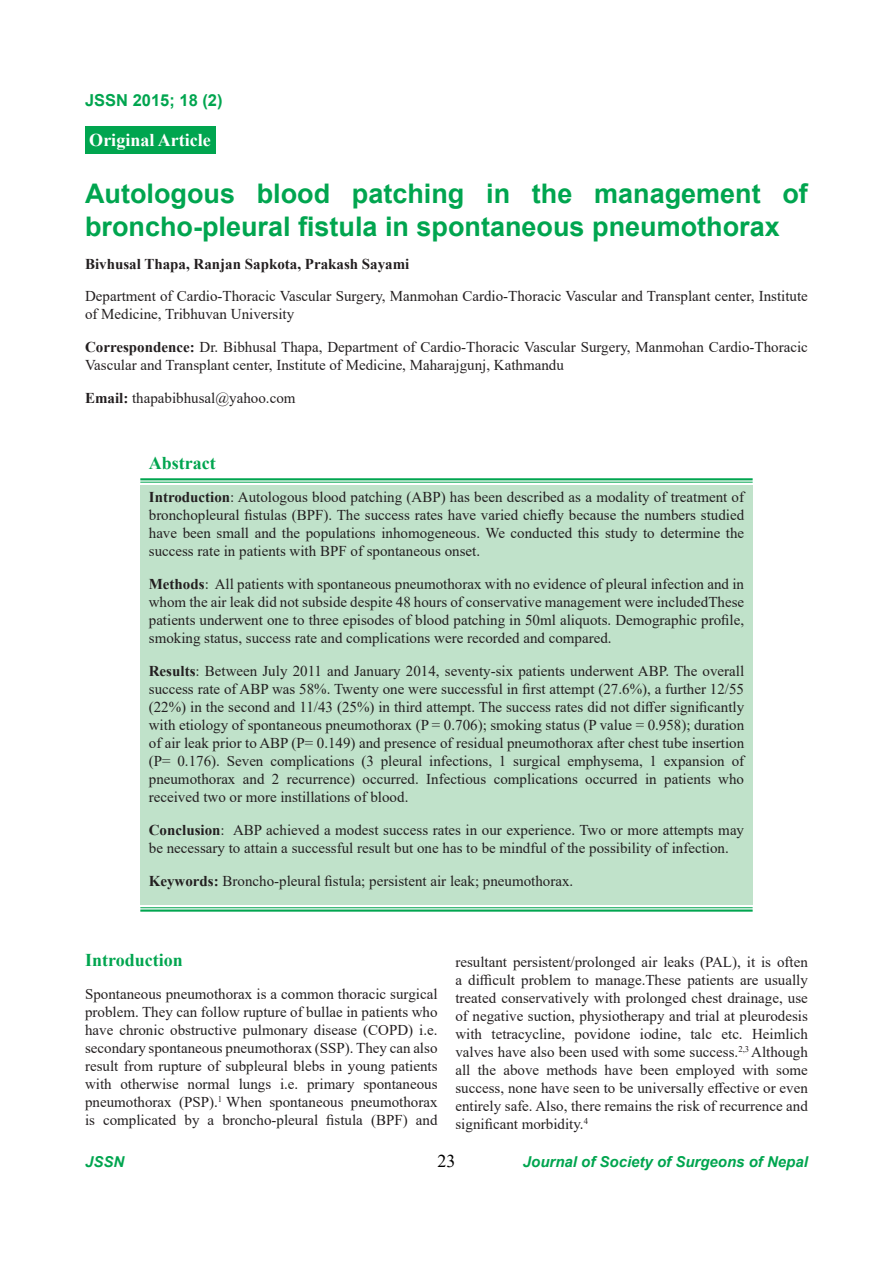
<style>
.page{position:relative;width:893px;height:1263px;background:#fff}
.page>*{position:absolute;margin:0;border:0;box-sizing:border-box;transform-origin:0 0}
.t1{font:700 27px/33px "Arial";color:#00a54f}
.t2{font:700 18px "Times New Roman";color:#00a54f}
.t3{font:700 18px "Times New Roman";color:#fff}
.t4{font:18px "Times New Roman";color:#000}
.t5{font:700 16.5px "Arial";color:#00a54f}
.t6{font:15px/18px "Times New Roman";color:#231f20;text-align:justify}
.t7{font:700 15px "Times New Roman";color:#231f20}
.t8{font:italic 700 15px "Arial";color:#00a54f}
.s1{font-weight:700}
</style>
<div class="page">
<div style="left:140px;top:486px;width:613px;height:419px;background:#c0e2ca"></div>
<hr style="left:140px;top:478px;width:613px;height:2px;background:#00a54f">
<hr style="left:140px;top:482px;width:613px;height:1px;background:#00a54f">
<hr style="left:140px;top:907px;width:613px;height:1px;background:#00a54f">
<hr style="left:140px;top:909px;width:613px;height:3px;background:#00a54f">
<div style="left:85px;top:126px;width:130px;height:28px;background:#00a54f"></div>
<p class="t5" style="left:85px;top:89px;width:139px">JSSN 2015; 18 (2)</p>
<p class="t3" style="left:89px;top:127px;width:123px">Original Article</p>
<h1 class="t1" style="left:85px;top:177px;width:724px">Autologous blood patching in the management of broncho-pleural fistula in spontaneous pneumothorax</h1>
<p class="t7" style="left:85px;top:253px;width:326px">Bivhusal Thapa, Ranjan Sapkota, Prakash Sayami</p>
<p class="t6" style="left:85px;top:287px;width:724px">Department of Cardio-Thoracic Vascular Surgery, Manmohan Cardio-Thoracic Vascular and Transplant center, Institute of Medicine, Tribhuvan University</p>
<p class="t6" style="left:85px;top:338px;width:724px"><span class="s1">Correspondence:</span> Dr. Bibhusal Thapa, Department of Cardio-Thoracic Vascular Surgery, Manmohan Cardio-Thoracic<br>Vascular and Transplant center, Institute of Medicine, Maharajgunj, Kathmandu</p>
<p class="t6" style="left:85px;top:389px;width:212px"><span class="s1">Email:</span> thapabibhusal@yahoo.com</p>
<p class="t2" style="left:149px;top:450px;width:68px">Abstract</p>
<p class="t6" style="left:149px;top:488px;width:597px"><span class="s1">Introduction</span>: Autologous blood patching (ABP) has been described as a modality of treatment of bronchopleural fistulas (BPF). The success rates have varied chiefly because the numbers studied have been small and the populations inhomogeneous. We conducted this study to determine the success rate in patients with BPF of spontaneous onset.</p>
<p class="t6" style="left:149px;top:575px;width:597px"><span class="s1">Methods</span>: All patients with spontaneous pneumothorax with no evidence of pleural infection and in whom the air leak did not subside despite 48 hours of conservative management were includedThese patients underwent one to three episodes of blood patching in 50ml aliquots. Demographic profile, smoking status, success rate and complications were recorded and compared.</p>
<p class="t6" style="left:149px;top:662px;width:597px"><span class="s1">Results</span>: Between July 2011 and January 2014, seventy-six patients underwent ABP. The overall success rate of ABP was 58%. Twenty one were successful in first attempt (27.6%), a further 12/55 (22%) in the second and 11/43 (25%) in third attempt. The success rates did not differ significantly with etiology of spontaneous pneumothorax (P = 0.706); smoking status (P value = 0.958); duration of air leak prior to ABP (P= 0.149) and presence of residual pneumothorax after chest tube insertion (P= 0.176). Seven complications (3 pleural infections, 1 surgical emphysema, 1 expansion of pneumothorax and 2 recurrence) occurred. Infectious complications occurred in patients who received two or more instillations of blood.</p>
<p class="t6" style="left:149px;top:821px;width:597px"><span class="s1">Conclusion</span>: ABP achieved a modest success rates in our experience. Two or more attempts may be necessary to attain a successful result but one has to be mindful of the possibility of infection.</p>
<p class="t6" style="left:149px;top:872px;width:426px"><span class="s1">Keywords:</span> Broncho-pleural fistula; persistent air leak; pneumothorax.</p>
<p class="t2" style="left:85px;top:947px;width:99px">Introduction</p>
<p class="t6" style="left:85px;top:984px;width:354px">Spontaneous pneumothorax is a common thoracic surgical problem. They can follow rupture of bullae in patients who have chronic obstructive pulmonary disease (COPD) i.e. secondary spontaneous pneumothorax (SSP). They can also result from rupture of subpleural blebs in young patients with otherwise normal lungs i.e. primary spontaneous pneumothorax (PSP).<sup>1</sup> When spontaneous pneumothorax is complicated by a broncho-pleural fistula (BPF) and</p>
<p class="t6" style="left:455px;top:952px;width:354px">resultant persistent/prolonged air leaks (PAL), it is often a difficult problem to manage.These patients are usually treated conservatively with prolonged chest drainage, use of negative suction, physiotherapy and trial at pleurodesis with tetracycline, povidone iodine, talc etc. Heimlich valves have also been used with some success.<sup>2,3</sup> Although all the above methods have been employed with some success, none have seen to be universally effective or even entirely safe. Also, there remains the risk of recurrence and significant morbidity.<sup>4</sup></p>
<p class="t8" style="left:85px;top:1152px;width:41px">JSSN</p>
<p class="t4" style="left:437px;top:1148px;width:19px">23</p>
<p class="t8" style="left:523px;top:1152px;width:287px">Journal of Society of Surgeons of Nepal</p>
</div>
